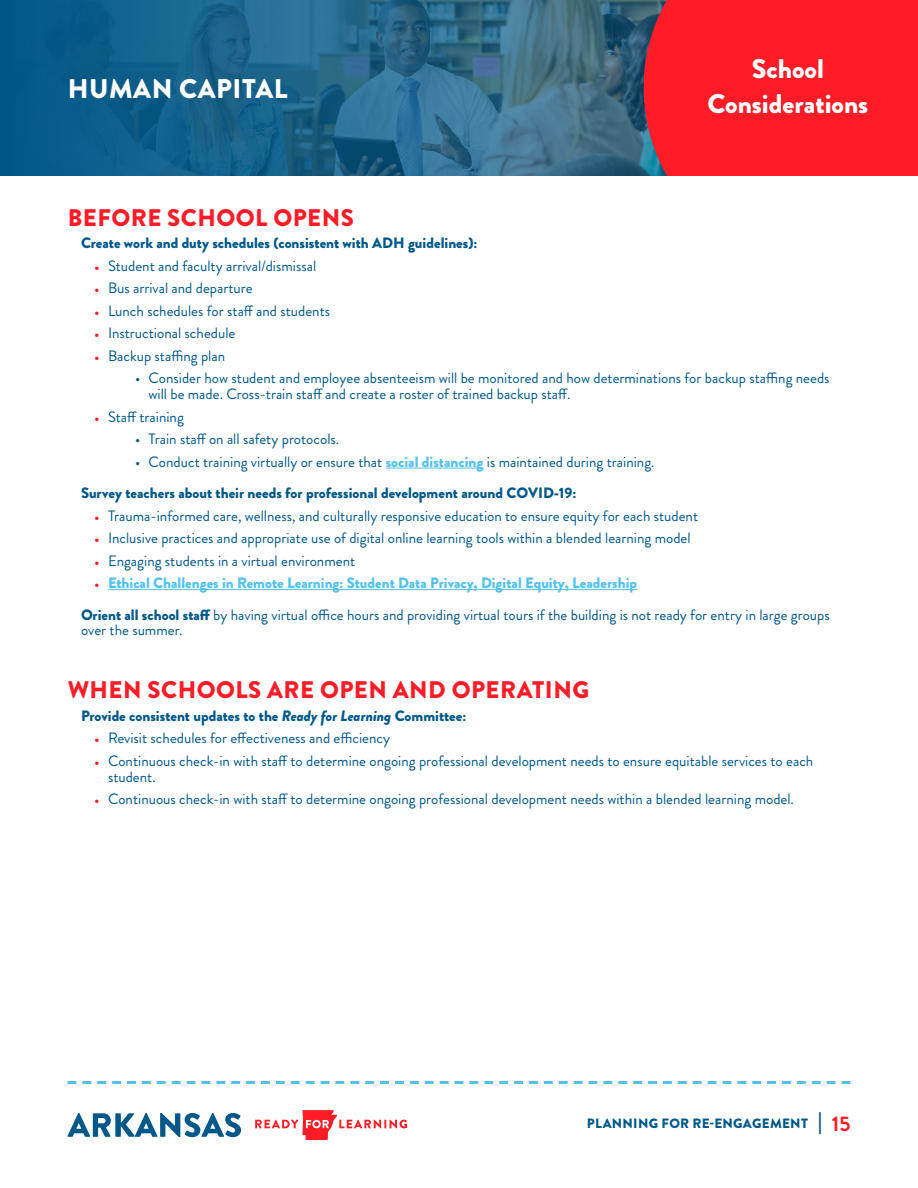
<style>
.page{position:relative;width:918px;height:1188px;background:#fff}
.page>*{position:absolute;margin:0;border:0;box-sizing:border-box;transform-origin:0 0}
.t1{font:900 27px "Brandon Grotesque";color:#fff}
.t2{font:900 27px "Brandon Grotesque";letter-spacing:.02em;color:#fff}
.t3{font:900 24px "Brandon Grotesque";letter-spacing:.02em;color:#ff1c26}
.t4{font:15px/15.8px "Brandon Grotesque";color:#005889}
.t5{font:900 15px "Brandon Grotesque";color:#005889}
.t6{font:900 15px "Brandon Grotesque";color:#52c2ec}
.t7{font:900 13.5px "Brandon Grotesque";letter-spacing:.02em;color:#005889}
.s1{font-weight:900;font-size:12px;color:#ff1c26}
.s2{font-weight:900;color:#52c2ec}
.s3{font-size:12px;color:#ff1c26}
.s4{font-weight:900}
.s5{font-style:italic}
.s6{font-size:21px}
.s7{font-weight:700;font-size:21px;color:#ff1c26}
</style>
<div class="page">
<hr style="left:386px;top:468px;width:98px;height:1px;background:#52c2ec">
<hr style="left:108px;top:589px;width:529px;height:1px;background:#52c2ec">
<svg style="left:0;top:0;width:644px;height:176px;background:#23668b"></svg>
<div style="left:644px;top:0;width:274px;height:176px;background:#ff1c26"></div>
<svg style="left:67px;top:1113px;width:174px;height:24px"></svg>
<svg style="left:255px;top:1110px;width:152px;height:30px"></svg>
<svg style="left:68px;top:1081px;width:782px;height:3px"></svg>
<p class="t2" style="left:68px;top:69px;width:221px">HUMAN CAPITAL</p>
<p class="t1" style="left:752px;top:50px;width:74px">School</p>
<p class="t1" style="left:707px;top:84px;width:162px">Considerations</p>
<p class="t3" style="left:68px;top:201px;width:288px">BEFORE SCHOOL OPENS</p>
<p class="t5" style="left:81px;top:233px;width:398px">Create work and duty schedules (consistent with ADH guidelines):</p>
<p class="t4" style="left:94px;top:258px;width:223px"><span class="s1">•</span> Student and faculty arrival/dismissal</p>
<p class="t4" style="left:94px;top:280px;width:160px"><span class="s1">•</span> Bus arrival and departure</p>
<p class="t4" style="left:94px;top:303px;width:237px"><span class="s1">•</span> Lunch schedules for staff and students</p>
<p class="t4" style="left:94px;top:325px;width:142px"><span class="s1">•</span> Instructional schedule</p>
<p class="t4" style="left:94px;top:348px;width:132px"><span class="s1">•</span> Backup staffing plan</p>
<p class="t4" style="left:148px;top:370px;width:683px;text-indent:-14px">• Consider how student and employee absenteeism will be monitored and how determinations for backup staffing needs will be made. Cross-train staff and create a roster of trained backup staff.</p>
<p class="t4" style="left:94px;top:409px;width:91px"><span class="s1">•</span> Staff training</p>
<p class="t4" style="left:135px;top:431px;width:204px">• Train staff on all safety protocols.</p>
<p class="t4" style="left:135px;top:454px;width:519px">• Conduct training virtually or ensure that <span class="s2">social distancing</span> is maintained during training.</p>
<p class="t5" style="left:81px;top:482px;width:497px">Survey teachers about their needs for professional development around COVID-19:</p>
<p class="t4" style="left:94px;top:508px;width:605px"><span class="s1">•</span> Trauma-informed care, wellness, and culturally responsive education to ensure equity for each student</p>
<p class="t4" style="left:94px;top:530px;width:598px"><span class="s1">•</span> Inclusive practices and appropriate use of digital online learning tools within a blended learning model</p>
<p class="t4" style="left:94px;top:553px;width:262px"><span class="s1">•</span> Engaging students in a virtual environment</p>
<p class="t6" style="left:94px;top:572px;width:544px"><span class="s3">•</span> Ethical Challenges in Remote Learning: Student Data Privacy, Digital Equity, Leadership</p>
<p class="t4" style="left:81px;top:607px;width:750px"><span class="s4">Orient all school staff</span> by having virtual office hours and providing virtual tours if the building is not ready for entry in large groups over the summer.</p>
<p class="t3" style="left:68px;top:673px;width:523px">WHEN SCHOOLS ARE OPEN AND OPERATING</p>
<p class="t5" style="left:81px;top:705px;width:387px">Provide consistent updates to the <span class="s5">Ready for Learning</span> Committee:</p>
<p class="t4" style="left:94px;top:730px;width:297px"><span class="s1">•</span> Revisit schedules for effectiveness and efficiency</p>
<p class="t4" style="left:108px;top:753px;width:707px;text-indent:-14px"><span class="s1">•</span> Continuous check-in with staff to determine ongoing professional development needs to ensure equitable services to each student.</p>
<p class="t4" style="left:94px;top:791px;width:699px"><span class="s1">•</span> Continuous check-in with staff to determine ongoing professional development needs within a blended learning model.</p>
<p class="t7" style="left:587px;top:1114px;width:265px">PLANNING FOR RE-ENGAGEMENT <span class="s6">|</span> <span class="s7">15</span></p>
</div>
